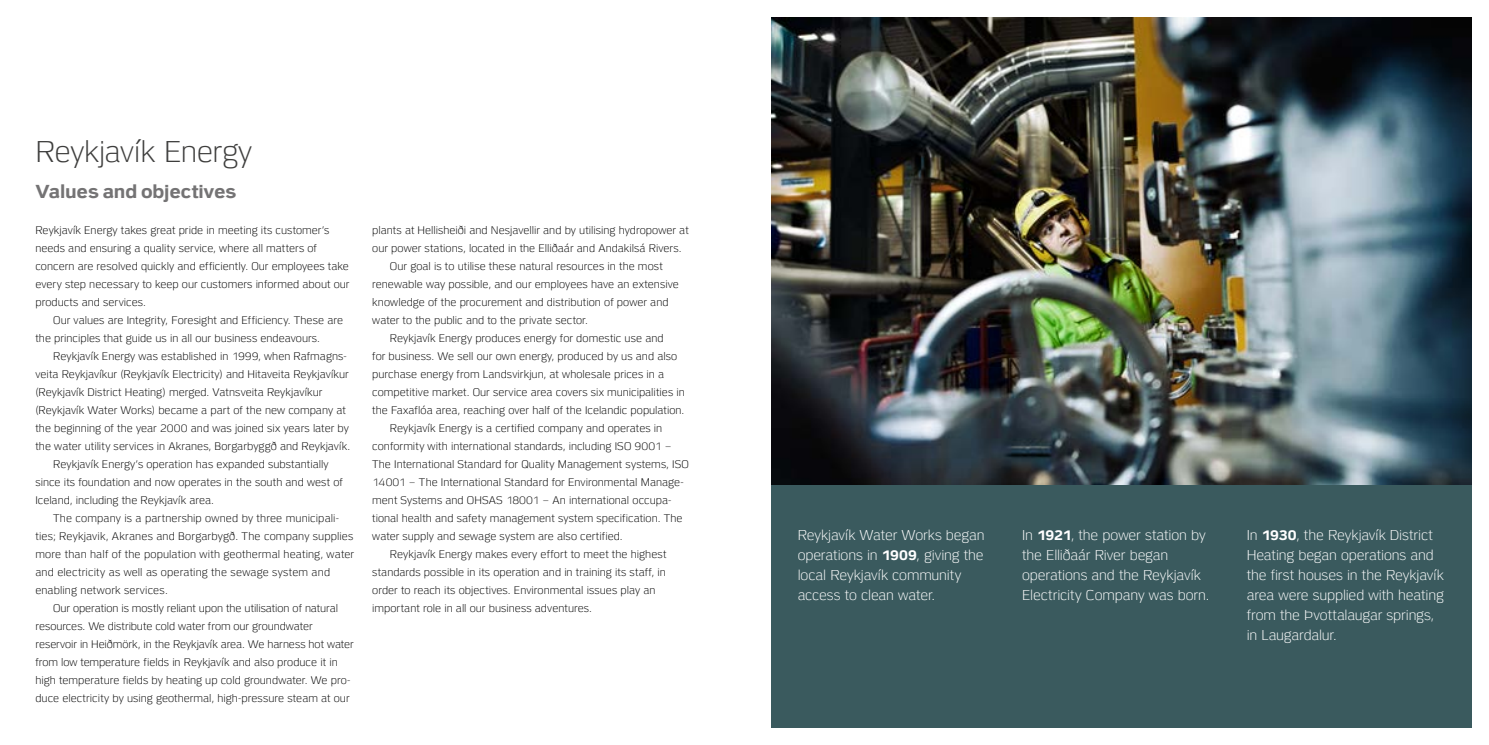
<style>
.page{position:relative;width:1489px;height:745px;background:#fff}
.page>*{position:absolute;margin:0;border:0;box-sizing:border-box;transform-origin:0 0}
.t1{font:300 30px "Or Sans";letter-spacing:-.015em;color:#3e3e3d}
.t2{font:700 18.75px "Or Sans";letter-spacing:-.01em;color:#747374}
.t3{font:300 14.25px/20px "Or Sans";letter-spacing:-.01em;color:#fff}
.t4{font:300 11px/18px "Or Sans";letter-spacing:.005em;color:#000}
.s1{font-weight:700}
</style>
<div class="page">
<div style="left:771px;top:18px;width:699px;height:708px;background:#3a5a5e"></div>
<img style="left:771px;top:18px;width:699px;height:466px">
<h1 class="t1" style="left:35px;top:134px;width:218px">Reykjavík Energy</h1>
<h2 class="t2" style="left:35px;top:180px;width:202px">Values and objectives</h2>
<p class="t4" style="left:35px;top:221px;width:316px">Reykjavík Energy takes great pride in meeting its customer’s needs and ensuring a quality service, where all matters of concern are resolved quickly and efficiently. Our employees take every step necessary to keep our customers informed about our products and services.</p>
<p class="t4" style="left:35px;top:311px;width:309px;text-indent:18px">Our values are Integrity, Foresight and Efficiency. These are the principles that guide us in all our business endeavours.</p>
<p class="t4" style="left:53px;top:347px;width:295px">Reykjavík Energy was established in 1999, when Rafmagns-</p>
<p class="t4" style="left:35px;top:365px;width:315px">veita Reykjavíkur (Reykjavík Electricity) and Hitaveita Reykjavíkur</p>
<p class="t4" style="left:35px;top:383px;width:288px">(Reykjavík District Heating) merged. Vatnsveita Reykjavíkur</p>
<p class="t4" style="left:35px;top:401px;width:312px">(Reykjavík Water Works) became a part of the new company at</p>
<p class="t4" style="left:35px;top:419px;width:315px">the beginning of the year 2000 and was joined six years later by</p>
<p class="t4" style="left:35px;top:437px;width:316px">the water utility services in Akranes, Borgarbyggð and Reykjavík.</p>
<p class="t4" style="left:53px;top:455px;width:277px">Reykjavík Energy’s operation has expanded substantially</p>
<p class="t4" style="left:35px;top:473px;width:309px">since its foundation and now operates in the south and west of</p>
<p class="t4" style="left:35px;top:491px;width:180px">Iceland, including the Reykjavík area.</p>
<p class="t4" style="left:53px;top:509px;width:287px">The company is a partnership owned by three municipali-</p>
<p class="t4" style="left:35px;top:527px;width:319px">ties; Reykjavik, Akranes and Borgarbygð. The company supplies</p>
<p class="t4" style="left:35px;top:545px;width:320px">more than half of the population with geothermal heating, water</p>
<p class="t4" style="left:35px;top:563px;width:296px">and electricity as well as operating the sewage system and</p>
<p class="t4" style="left:35px;top:581px;width:134px">enabling network services.</p>
<p class="t4" style="left:53px;top:599px;width:286px">Our operation is mostly reliant upon the utilisation of natural</p>
<p class="t4" style="left:35px;top:617px;width:279px">resources. We distribute cold water from our groundwater</p>
<p class="t4" style="left:35px;top:635px;width:320px">reservoir in Heiðmörk, in the Reykjavík area. We harness hot water</p>
<p class="t4" style="left:35px;top:653px;width:304px">from low temperature fields in Reykjavík and also produce it in</p>
<p class="t4" style="left:35px;top:671px;width:316px">high temperature fields by heating up cold groundwater. We pro-</p>
<p class="t4" style="left:35px;top:689px;width:316px">duce electricity by using geothermal, high-pressure steam at our</p>
<p class="t4" style="left:372px;top:221px;width:318px">plants at Hellisheiði and Nesjavellir and by utilising hydropower at</p>
<p class="t4" style="left:372px;top:239px;width:311px">our power stations, located in the Elliðaár and Andakilsá Rivers.</p>
<p class="t4" style="left:390px;top:257px;width:274px">Our goal is to utilise these natural resources in the most</p>
<p class="t4" style="left:372px;top:275px;width:308px">renewable way possible, and our employees have an extensive</p>
<p class="t4" style="left:372px;top:293px;width:298px">knowledge of the procurement and distribution of power and</p>
<p class="t4" style="left:372px;top:311px;width:217px">water to the public and to the private sector.</p>
<p class="t4" style="left:390px;top:329px;width:275px">Reykjavík Energy produces energy for domestic use and</p>
<p class="t4" style="left:372px;top:347px;width:306px">for business. We sell our own energy, produced by us and also</p>
<p class="t4" style="left:372px;top:365px;width:293px">purchase energy from Landsvirkjun, at wholesale prices in a</p>
<p class="t4" style="left:372px;top:383px;width:314px">competitive market. Our service area covers six municipalities in</p>
<p class="t4" style="left:372px;top:401px;width:314px">the Faxaflóa area, reaching over half of the Icelandic population.</p>
<p class="t4" style="left:390px;top:419px;width:274px">Reykjavík Energy is a certified company and operates in</p>
<p class="t4" style="left:372px;top:437px;width:301px">conformity with international standards, including ISO 9001 –</p>
<p class="t4" style="left:372px;top:455px;width:318px">The International Standard for Quality Management systems, ISO</p>
<p class="t4" style="left:372px;top:473px;width:313px">14001 – The International Standard for Environmental Manage-</p>
<p class="t4" style="left:372px;top:491px;width:300px">ment Systems and OHSAS 18001 – An international occupa-</p>
<p class="t4" style="left:372px;top:509px;width:312px">tional health and safety management system specification. The</p>
<p class="t4" style="left:372px;top:527px;width:252px">water supply and sewage system are also certified.</p>
<p class="t4" style="left:390px;top:545px;width:278px">Reykjavík Energy makes every effort to meet the highest</p>
<p class="t4" style="left:372px;top:563px;width:295px">standards possible in its operation and in training its staff, in</p>
<p class="t4" style="left:372px;top:581px;width:285px">order to reach its objectives. Environmental issues play an</p>
<p class="t4" style="left:372px;top:599px;width:221px">important role in all our business adventures.</p>
<p class="t3" style="left:797px;top:524px;width:188px">Reykjavík Water Works began operations in <span class="s1">1909</span>, giving the local Reykjavík community access to clean water.</p>
<p class="t3" style="left:1022px;top:525px;width:189px">In <span class="s1">1921</span>, the power station by the Elliðaár River began operations and the Reykjavík<br>Electricity Company was born.</p>
<p class="t3" style="left:1246px;top:524px;width:198px">In <span class="s1">1930</span>, the Reykjavík District<br>Heating began operations and the first houses in the Reykjavík area were supplied with heating from the Þvottalaugar springs, in Laugardalur.</p>
</div>
